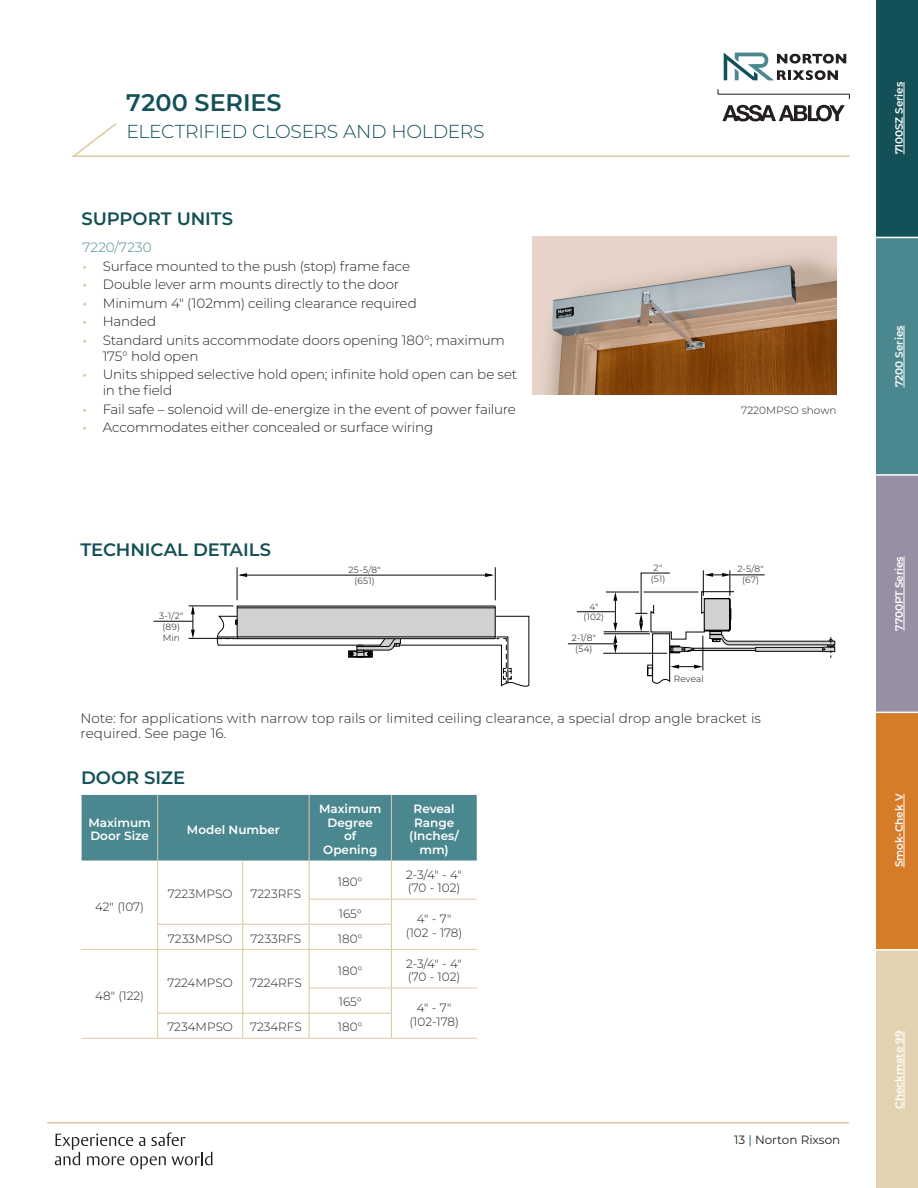
<style>
.page{position:relative;width:918px;height:1188px;background:#fff}
.page>*{position:absolute;margin:0;border:0;box-sizing:border-box;transform-origin:0 0}
.Lead_copy{font:600 24px "Montserrat";color:#135057}
.t1{font:300 18.75px "Montserrat";letter-spacing:-.015em;color:#135057}
.Blue_Header{font:600 18px "Montserrat";letter-spacing:-.005em;color:#135057}
.Bulleted_Text_1{font:300 13.5px/16.2px "Montserrat";letter-spacing:-.01em;color:#231f20}
.Body{font:300 13.5px/15px "Montserrat";color:#231f20}
.Body-2{font:300 13.5px "Montserrat";letter-spacing:.015em;color:#4b878f}
.t2{font:300 12px/13.5px "Montserrat";color:#231f20}
.Subhead_2{font:600 12px/13.5px "Montserrat";color:#fff;text-align:center}
.t3{font:12px "Montserrat";color:#231f20}
.t4{font:600 10.5px "Montserrat";letter-spacing:-.005em;color:#fff}
.Body-3{font:300 10.5px "Montserrat";color:#231f20}
.t5{font:300 9px/10.8px "Montserrat";letter-spacing:.02em;color:#050504;text-align:center}
.s1{font-weight:600;color:#ddc8a2}
.s2{color:#135057}
</style>
<div class="page">
<svg style="left:55px;top:1132px;width:157px;height:37px"></svg>
<svg style="left:717px;top:89px;width:133px;height:10px"></svg>
<svg style="left:71px;top:105px;width:779px;height:52px"></svg>
<svg style="left:724px;top:53px;width:122px;height:27px"></svg>
<hr style="left:47px;top:1122px;width:802px;height:1px;background:#ddc8a2">
<div style="left:876px;top:0;width:42px;height:237px;background:#135057"></div>
<div style="left:876px;top:237px;width:42px;height:238px;background:#4b878f"></div>
<div style="left:876px;top:475px;width:42px;height:237px;background:#998fa4"></div>
<div style="left:876px;top:712px;width:42px;height:238px;background:#d67b27"></div>
<div style="left:876px;top:950px;width:42px;height:238px;background:#e3d2b2"></div>
<hr style="left:876px;top:237px;width:42px;height:1px;background:#fff">
<hr style="left:876px;top:474px;width:42px;height:2px;background:#fff">
<hr style="left:876px;top:712px;width:42px;height:1px;background:#fff">
<hr style="left:876px;top:949px;width:42px;height:2px;background:#fff">
<hr style="left:904px;top:82px;width:1px;height:72px;background:#fff">
<hr style="left:904px;top:326px;width:1px;height:61px;background:#fff">
<hr style="left:904px;top:556px;width:1px;height:75px;background:#fff">
<hr style="left:904px;top:794px;width:1px;height:73px;background:#fff">
<hr style="left:904px;top:1031px;width:1px;height:78px;background:#fff">
<hr style="left:240px;top:575px;width:252px;height:1px;background:#050504">
<hr style="left:237px;top:567px;width:1px;height:33px;background:#050504">
<hr style="left:495px;top:567px;width:1px;height:33px;background:#050504">
<hr style="left:577px;top:611px;width:38px;height:1px;background:#050504">
<svg style="left:485px;top:573px;width:9px;height:4px"></svg>
<svg style="left:238px;top:573px;width:9px;height:4px"></svg>
<hr style="left:568px;top:643px;width:47px;height:1px;background:#050504">
<hr style="left:189px;top:606px;width:44px;height:1px;background:#050504">
<hr style="left:189px;top:638px;width:45px;height:1px;background:#050504">
<svg style="left:191px;top:606px;width:4px;height:32px"></svg>
<hr style="left:154px;top:621px;width:39px;height:1px;background:#050504">
<svg style="left:603px;top:570px;width:233px;height:114px"></svg>
<svg style="left:213px;top:605px;width:317px;height:82px"></svg>
<hr style="left:495px;top:606px;width:1px;height:33px;background:#050504">
<div style="left:82px;top:795px;width:395px;height:66px;background:#4b878f"></div>
<hr style="left:157px;top:795px;width:1px;height:66px;background:#ddc8a2">
<hr style="left:309px;top:795px;width:1px;height:66px;background:#ddc8a2">
<hr style="left:391px;top:795px;width:1px;height:66px;background:#ddc8a2">
<hr style="left:157px;top:861px;width:1px;height:38px;background:#ddc8a2">
<hr style="left:242px;top:861px;width:1px;height:38px;background:#ddc8a2">
<hr style="left:309px;top:861px;width:1px;height:38px;background:#ddc8a2">
<hr style="left:391px;top:861px;width:1px;height:38px;background:#ddc8a2">
<hr style="left:309px;top:899px;width:82px;height:1px;background:#ddc8a2">
<hr style="left:391px;top:899px;width:86px;height:1px;background:#ddc8a2">
<hr style="left:157px;top:924px;width:86px;height:1px;background:#ddc8a2">
<svg style="left:157px;top:899px;width:1px;height:50px"></svg>
<hr style="left:243px;top:924px;width:66px;height:1px;background:#ddc8a2">
<svg style="left:242px;top:899px;width:1px;height:50px"></svg>
<hr style="left:309px;top:924px;width:83px;height:1px;background:#ddc8a2">
<svg style="left:309px;top:900px;width:1px;height:49px"></svg>
<svg style="left:391px;top:900px;width:1px;height:49px"></svg>
<hr style="left:82px;top:949px;width:76px;height:1px;background:#ddc8a2">
<hr style="left:82px;top:1038px;width:76px;height:1px;background:#ddc8a2">
<hr style="left:158px;top:949px;width:85px;height:1px;background:#ddc8a2">
<hr style="left:157px;top:950px;width:1px;height:38px;background:#ddc8a2">
<hr style="left:243px;top:949px;width:66px;height:1px;background:#ddc8a2">
<hr style="left:242px;top:950px;width:1px;height:38px;background:#ddc8a2">
<hr style="left:309px;top:949px;width:82px;height:1px;background:#ddc8a2">
<hr style="left:309px;top:950px;width:1px;height:38px;background:#ddc8a2">
<hr style="left:391px;top:949px;width:86px;height:1px;background:#ddc8a2">
<hr style="left:391px;top:950px;width:1px;height:38px;background:#ddc8a2">
<hr style="left:309px;top:988px;width:82px;height:1px;background:#ddc8a2">
<hr style="left:391px;top:988px;width:86px;height:1px;background:#ddc8a2">
<hr style="left:391px;top:1038px;width:86px;height:1px;background:#ddc8a2">
<hr style="left:157px;top:1013px;width:86px;height:1px;background:#ddc8a2">
<svg style="left:157px;top:988px;width:1px;height:50px"></svg>
<hr style="left:243px;top:1013px;width:66px;height:1px;background:#ddc8a2">
<svg style="left:242px;top:988px;width:1px;height:50px"></svg>
<hr style="left:309px;top:1013px;width:83px;height:1px;background:#ddc8a2">
<svg style="left:309px;top:988px;width:1px;height:50px"></svg>
<svg style="left:391px;top:988px;width:1px;height:50px"></svg>
<hr style="left:158px;top:1038px;width:85px;height:1px;background:#ddc8a2">
<hr style="left:243px;top:1038px;width:66px;height:1px;background:#ddc8a2">
<hr style="left:309px;top:1038px;width:82px;height:1px;background:#ddc8a2">
<img style="left:533px;top:236px;width:304px;height:158px">
<p class="Lead_copy" style="left:126px;top:85px;width:157px">7200 SERIES</p>
<h2 class="t1" style="left:127px;top:118px;width:359px">ELECTRIFIED CLOSERS AND HOLDERS</h2>
<p class="Blue_Header" style="left:81px;top:206px;width:153px">SUPPORT UNITS</p>
<p class="Body-2" style="left:82px;top:238px;width:71px">7220/7230</p>
<p class="Bulleted_Text_1" style="left:82px;top:258px;width:329px"><span class="s1">•</span> Surface mounted to the push (stop) frame face</p>
<p class="Bulleted_Text_1" style="left:82px;top:276px;width:318px"><span class="s1">•</span> Double lever arm mounts directly to the door</p>
<p class="Bulleted_Text_1" style="left:82px;top:295px;width:336px"><span class="s1">•</span> Minimum 4" (102mm) ceiling clearance required</p>
<p class="Bulleted_Text_1" style="left:82px;top:313px;width:75px"><span class="s1">•</span> Handed</p>
<p class="Bulleted_Text_1" style="left:103px;top:331px;width:404px;text-indent:-20px"><span class="s1">•</span> Standard units accommodate doors opening 180°; maximum<br>175° hold open</p>
<p class="Bulleted_Text_1" style="left:103px;top:366px;width:416px;text-indent:-20px"><span class="s1">•</span> Units shipped selective hold open; infinite hold open can be set in the field</p>
<p class="Bulleted_Text_1" style="left:82px;top:400px;width:435px"><span class="s1">•</span> Fail safe – solenoid will de-energize in the event of power failure</p>
<p class="Bulleted_Text_1" style="left:82px;top:419px;width:352px"><span class="s1">•</span> Accommodates either concealed or surface wiring</p>
<p class="Blue_Header" style="left:81px;top:537px;width:192px">TECHNICAL DETAILS</p>
<p class="t5" style="left:159px;top:610px;width:26px">3-1/2" (89)<br>Min</p>
<p class="t5" style="left:348px;top:564px;width:34px">25-5/8" (651)</p>
<p class="Body-3" style="left:741px;top:403px;width:97px">7220MPSO shown</p>
<p class="t5" style="left:584px;top:601px;width:22px">4" (102)</p>
<p class="t5" style="left:572px;top:632px;width:26px">2-1/8" (54)</p>
<p class="t5" style="left:651px;top:562px;width:16px">2" (51)</p>
<p class="t5" style="left:737px;top:563px;width:28px">2-5/8" (67)</p>
<p class="t5" style="left:674px;top:673px;width:32px">Reveal</p>
<p class="Body" style="left:81px;top:711px;width:682px">Note: for applications with narrow top rails or limited ceiling clearance, a special drop angle bracket is required. See page 16.</p>
<p class="Blue_Header" style="left:81px;top:765px;width:106px">DOOR SIZE</p>
<p class="Subhead_2" style="left:88px;top:815px;width:64px;text-align:left">Maximum<br>Door Size</p>
<p class="Subhead_2" style="left:187px;top:822px;width:94px">Model Number</p>
<p class="Subhead_2" style="left:319px;top:802px;width:64px">Maximum<br>Degree<br>of<br>Opening</p>
<p class="Subhead_2" style="left:409px;top:802px;width:51px">Reveal<br>Range (Inches/ mm)</p>
<p class="t2" style="left:95px;top:899px;width:51px">42" (107)</p>
<p class="t2" style="left:95px;top:988px;width:50px">48" (122)</p>
<p class="t2" style="left:338px;top:874px;width:26px">180°</p>
<p class="t2" style="left:406px;top:868px;width:57px">2-3/4" - 4" (70 - 102)</p>
<p class="t2" style="left:339px;top:906px;width:24px">165°</p>
<p class="t2" style="left:406px;top:912px;width:58px;text-align:center">4" - 7" (102 - 178)</p>
<p class="t2" style="left:168px;top:887px;width:66px">7223MPSO</p>
<p class="t2" style="left:251px;top:887px;width:52px">7223RFS</p>
<p class="t2" style="left:168px;top:931px;width:66px">7233MPSO</p>
<p class="t2" style="left:251px;top:931px;width:52px">7233RFS</p>
<p class="t2" style="left:338px;top:931px;width:26px">180°</p>
<p class="t2" style="left:338px;top:963px;width:26px">180°</p>
<p class="t2" style="left:406px;top:956px;width:57px">2-3/4" - 4" (70 - 102)</p>
<p class="t2" style="left:339px;top:995px;width:24px">165°</p>
<p class="t2" style="left:409px;top:1001px;width:51px;text-align:center">4" - 7" (102-178)</p>
<p class="t2" style="left:167px;top:976px;width:67px">7224MPSO</p>
<p class="t2" style="left:250px;top:976px;width:53px">7224RFS</p>
<p class="t2" style="left:167px;top:1020px;width:67px">7234MPSO</p>
<p class="t2" style="left:250px;top:1020px;width:53px">7234RFS</p>
<p class="t2" style="left:338px;top:1020px;width:26px">180°</p>
<p class="t3" style="left:734px;top:1132px;width:108px">13 <span class="s2">|</span> Norton Rixson</p>
<p class="t4" style="left:892px;top:154px;width:74px;rotate:-90deg">7100SZ Series</p>
<p class="t4" style="left:892px;top:387px;width:63px;rotate:-90deg">7200 Series</p>
<p class="t4" style="left:892px;top:631px;width:76px;rotate:-90deg">7700PT Series</p>
<p class="t4" style="left:892px;top:867px;width:75px;rotate:-90deg">Smok-Chek V</p>
<p class="t4" style="left:892px;top:1109px;width:80px;rotate:-90deg">Checkmate 99</p>
</div>
